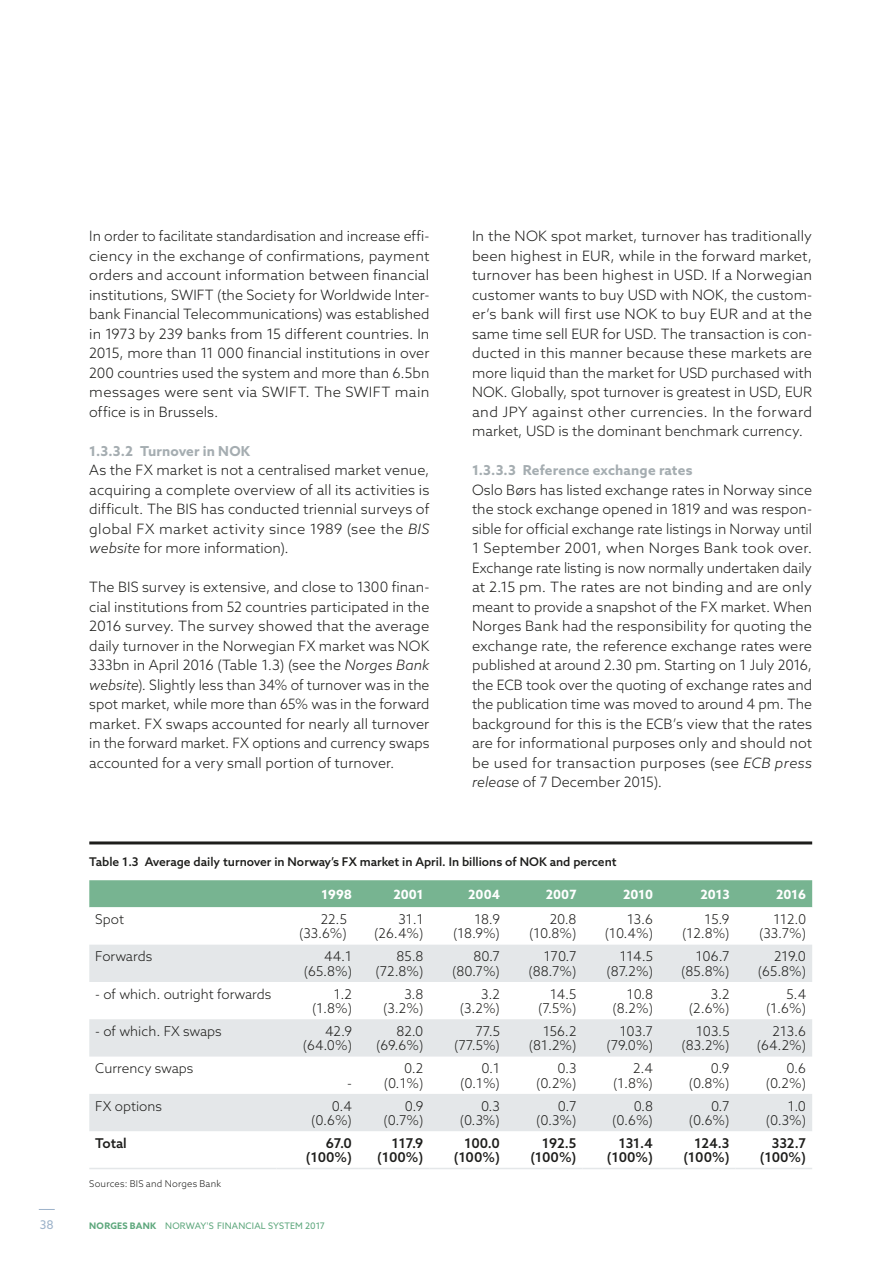
<style>
.page{position:relative;width:893px;height:1263px;background:#fff}
.page>*{position:absolute;margin:0;border:0;box-sizing:border-box;transform-origin:0 0}
.t1{font:300 14.25px/19.5px "Azo Sans";letter-spacing:.01em;color:#1d1d1b;text-align:justify}
.t2{font:700 13.65px "Azo Sans";letter-spacing:.01em;color:#a5adb1}
.t3{font:300 13.5px/14.2px "Azo Sans";color:#1d1d1b;text-align:right}
.t4{font:500 13.5px/14.2px "Azo Sans";color:#1d1d1b;text-align:right}
.t5{font:700 12.75px "Azo Sans";color:#fff}
.t6{font:500 12px "Azo Sans";color:#1d1d1b}
.t7{font:12px "Azo Sans";color:#9db3ca}
.t8{font:300 9.3px "Azo Sans";letter-spacing:.02em;color:#1d1d1b}
.t9{font:9px "Azo Sans";letter-spacing:.02em;color:#5da77c}
.s1{font-style:italic}
.s2{font-weight:700}
</style>
<div class="page">
<hr style="left:89px;top:841px;width:723px;height:3px;background:#1d1d1b">
<div style="left:89px;top:880px;width:723px;height:27px;background:#77b491"></div>
<svg style="left:89px;top:945px;width:723px;height:186px;fill:#e4e7e9"></svg>
<hr style="left:89px;top:1168px;width:187px;height:1px;background:#e4e7e9">
<hr style="left:276px;top:1168px;width:77px;height:1px;background:#e4e7e9">
<hr style="left:358px;top:1168px;width:71px;height:1px;background:#e4e7e9">
<hr style="left:429px;top:1168px;width:77px;height:1px;background:#e4e7e9">
<hr style="left:506px;top:1168px;width:77px;height:1px;background:#e4e7e9">
<hr style="left:583px;top:1168px;width:76px;height:1px;background:#e4e7e9">
<hr style="left:659px;top:1168px;width:77px;height:1px;background:#e4e7e9">
<hr style="left:736px;top:1168px;width:76px;height:1px;background:#e4e7e9">
<svg style="left:39px;top:1209px;width:16px;height:1px"></svg>
<p class="t7" style="left:40px;top:1217px;width:15px">38</p>
<p class="t1" style="left:89px;top:226px;width:342px">In order to facilitate standardisation and increase effi&shy;ciency in the exchange of confirmations, payment orders and account information between financial institutions, SWIFT (the Society for Worldwide Inter&shy;bank Financial Telecommunications) was established in 1973 by 239 banks from 15 different countries. In 2015, more than 11 000 financial institutions in over 200 countries used the system and more than 6.5bn messages were sent via SWIFT. The SWIFT main office is in Brussels.</p>
<p class="t2" style="left:89px;top:442px;width:162px">1.3.3.2 Turnover in NOK</p>
<p class="t1" style="left:89px;top:460px;width:342px">As the FX market is not a centralised market venue, acquiring a complete overview of all its activities is difficult. The BIS has conducted triennial surveys of global FX market activity since 1989 (see the <span class="s1">BIS website</span> for more information).</p>
<p class="t1" style="left:89px;top:577px;width:342px">The BIS survey is extensive, and close to 1300 finan&shy;cial institutions from 52 countries participated in the 2016 survey. The survey showed that the average daily turnover in the Norwegian FX market was NOK 333bn in April 2016 (Table 1.3) (see the <span class="s1">Norges Bank website</span>). Slightly less than 34% of turnover was in the spot market, while more than 65% was in the forward market. FX swaps accounted for nearly all turnover in the forward market. FX options and currency swaps accounted for a very small portion of turnover.</p>
<p class="t1" style="left:472px;top:226px;width:342px">In the NOK spot market, turnover has traditionally been highest in EUR, while in the forward market, turnover has been highest in USD. If a Norwegian customer wants to buy USD with NOK, the custom&shy;er’s bank will first use NOK to buy EUR and at the same time sell EUR for USD. The transaction is con&shy;ducted in this manner because these markets are more liquid than the market for USD purchased with NOK. Globally, spot turnover is greatest in USD, EUR and JPY against other currencies. In the forward market, USD is the dominant benchmark currency.</p>
<p class="t2" style="left:472px;top:461px;width:222px">1.3.3.3 Reference exchange rates</p>
<p class="t1" style="left:472px;top:480px;width:342px">Oslo Børs has listed exchange rates in Norway since the stock exchange opened in 1819 and was respon&shy;sible for official exchange rate listings in Norway until 1 September 2001, when Norges Bank took over.<br>Exchange rate listing is now normally undertaken daily at 2.15 pm. The rates are not binding and are only meant to provide a snapshot of the FX market. When Norges Bank had the responsibility for quoting the exchange rate, the reference exchange rates were published at around 2.30 pm. Starting on 1 July 2016, the ECB took over the quoting of exchange rates and the publication time was moved to around 4 pm. The background for this is the ECB’s view that the rates are for informational purposes only and should not be used for transaction purposes (see <span class="s1">ECB press release</span> of 7 December 2015).</p>
<p class="t6" style="left:89px;top:853px;width:441px">Table 1.3 Average daily turnover in Norway’s FX market in April. In billions of NOK</p>
<p class="t6" style="left:550px;top:853px;width:68px">and percent</p>
<p class="t5" style="left:322px;top:886px;width:32px">1998</p>
<p class="t5" style="left:393px;top:886px;width:32px">2001</p>
<p class="t5" style="left:468px;top:886px;width:33px">2004</p>
<p class="t5" style="left:546px;top:886px;width:32px">2007</p>
<p class="t5" style="left:623px;top:886px;width:32px">2010</p>
<p class="t5" style="left:700px;top:886px;width:31px">2013</p>
<p class="t5" style="left:776px;top:886px;width:32px">2016</p>
<p class="t3" style="left:95px;top:912px;width:30px">Spot</p>
<p class="t3" style="left:299px;top:912px;width:49px">22.5 (33.6%)</p>
<p class="t3" style="left:374px;top:912px;width:51px">31.1 (26.4%)</p>
<p class="t3" style="left:453px;top:912px;width:48px">18.9 (18.9%)</p>
<p class="t3" style="left:529px;top:912px;width:49px">20.8 (10.8%)</p>
<p class="t3" style="left:605px;top:912px;width:50px">13.6 (10.4%)</p>
<p class="t3" style="left:682px;top:912px;width:49px">15.9 (12.8%)</p>
<p class="t3" style="left:759px;top:912px;width:48px">112.0 (33.7%)</p>
<p class="t3" style="left:95px;top:949px;width:58px">Forwards</p>
<p class="t3" style="left:304px;top:949px;width:50px">44.1 (65.8%)</p>
<p class="t3" style="left:375px;top:949px;width:50px">85.8 (72.8%)</p>
<p class="t3" style="left:452px;top:949px;width:49px">80.7 (80.7%)</p>
<p class="t3" style="left:528px;top:949px;width:50px">170.7 (88.7%)</p>
<p class="t3" style="left:606px;top:949px;width:48px">114.5 (87.2%)</p>
<p class="t3" style="left:681px;top:949px;width:50px">106.7 (85.8%)</p>
<p class="t3" style="left:758px;top:949px;width:50px">219.0 (65.8%)</p>
<p class="t3" style="left:95px;top:986px;width:177px">- of which. outright forwards</p>
<p class="t3" style="left:312px;top:986px;width:41px">1.2 (1.8%)</p>
<p class="t3" style="left:383px;top:986px;width:42px">3.8 (3.2%)</p>
<p class="t3" style="left:460px;top:986px;width:42px">3.2 (3.2%)</p>
<p class="t3" style="left:538px;top:986px;width:40px">14.5 (7.5%)</p>
<p class="t3" style="left:612px;top:986px;width:42px">10.8 (8.2%)</p>
<p class="t3" style="left:689px;top:986px;width:42px">3.2 (2.6%)</p>
<p class="t3" style="left:766px;top:986px;width:42px">5.4 (1.6%)</p>
<p class="t3" style="left:95px;top:1024px;width:128px">- of which. FX swaps</p>
<p class="t3" style="left:303px;top:1024px;width:51px">42.9 (64.0%)</p>
<p class="t3" style="left:376px;top:1024px;width:49px">82.0 (69.6%)</p>
<p class="t3" style="left:454px;top:1024px;width:47px">77.5 (77.5%)</p>
<p class="t3" style="left:529px;top:1024px;width:49px">156.2 (81.2%)</p>
<p class="t3" style="left:606px;top:1024px;width:48px">103.7 (79.0%)</p>
<p class="t3" style="left:681px;top:1024px;width:50px">103.5 (83.2%)</p>
<p class="t3" style="left:757px;top:1024px;width:51px">213.6 (64.2%)</p>
<p class="t3" style="left:95px;top:1061px;width:100px">Currency swaps</p>
<p class="t3" style="left:347px;top:1075px;width:6px">-</p>
<p class="t3" style="left:384px;top:1061px;width:41px">0.2 (0.1%)</p>
<p class="t3" style="left:460px;top:1061px;width:41px">0.1 (0.1%)</p>
<p class="t3" style="left:536px;top:1061px;width:42px">0.3 (0.2%)</p>
<p class="t3" style="left:613px;top:1061px;width:41px">2.4 (1.8%)</p>
<p class="t3" style="left:689px;top:1061px;width:42px">0.9 (0.8%)</p>
<p class="t3" style="left:766px;top:1061px;width:42px">0.6 (0.2%)</p>
<p class="t3" style="left:95px;top:1098px;width:68px">FX options</p>
<p class="t3" style="left:311px;top:1098px;width:42px">0.4 (0.6%)</p>
<p class="t3" style="left:384px;top:1098px;width:41px">0.9 (0.7%)</p>
<p class="t3" style="left:460px;top:1098px;width:42px">0.3 (0.3%)</p>
<p class="t3" style="left:536px;top:1098px;width:42px">0.7 (0.3%)</p>
<p class="t3" style="left:612px;top:1098px;width:42px">0.8 (0.6%)</p>
<p class="t3" style="left:689px;top:1098px;width:42px">0.7 (0.6%)</p>
<p class="t3" style="left:766px;top:1098px;width:42px">1.0 (0.3%)</p>
<p class="t4" style="left:95px;top:1136px;width:33px">Total</p>
<p class="t4" style="left:306px;top:1136px;width:48px">67.0 (100%)</p>
<p class="t4" style="left:377px;top:1136px;width:48px">117.9 (100%)</p>
<p class="t4" style="left:454px;top:1136px;width:48px">100.0 (100%)</p>
<p class="t4" style="left:530px;top:1136px;width:48px">192.5 (100%)</p>
<p class="t4" style="left:607px;top:1136px;width:48px">131.4 (100%)</p>
<p class="t4" style="left:683px;top:1136px;width:48px">124.3 (100%)</p>
<p class="t4" style="left:760px;top:1136px;width:48px">332.7 (100%)</p>
<p class="t8" style="left:89px;top:1177px;width:133px">Sources: BIS and Norges Bank</p>
<p class="t9" style="left:89px;top:1220px;width:237px"><span class="s2">NORGES BANK</span> NORWAY'S FINANCIAL SYSTEM 2017</p>
</div>
